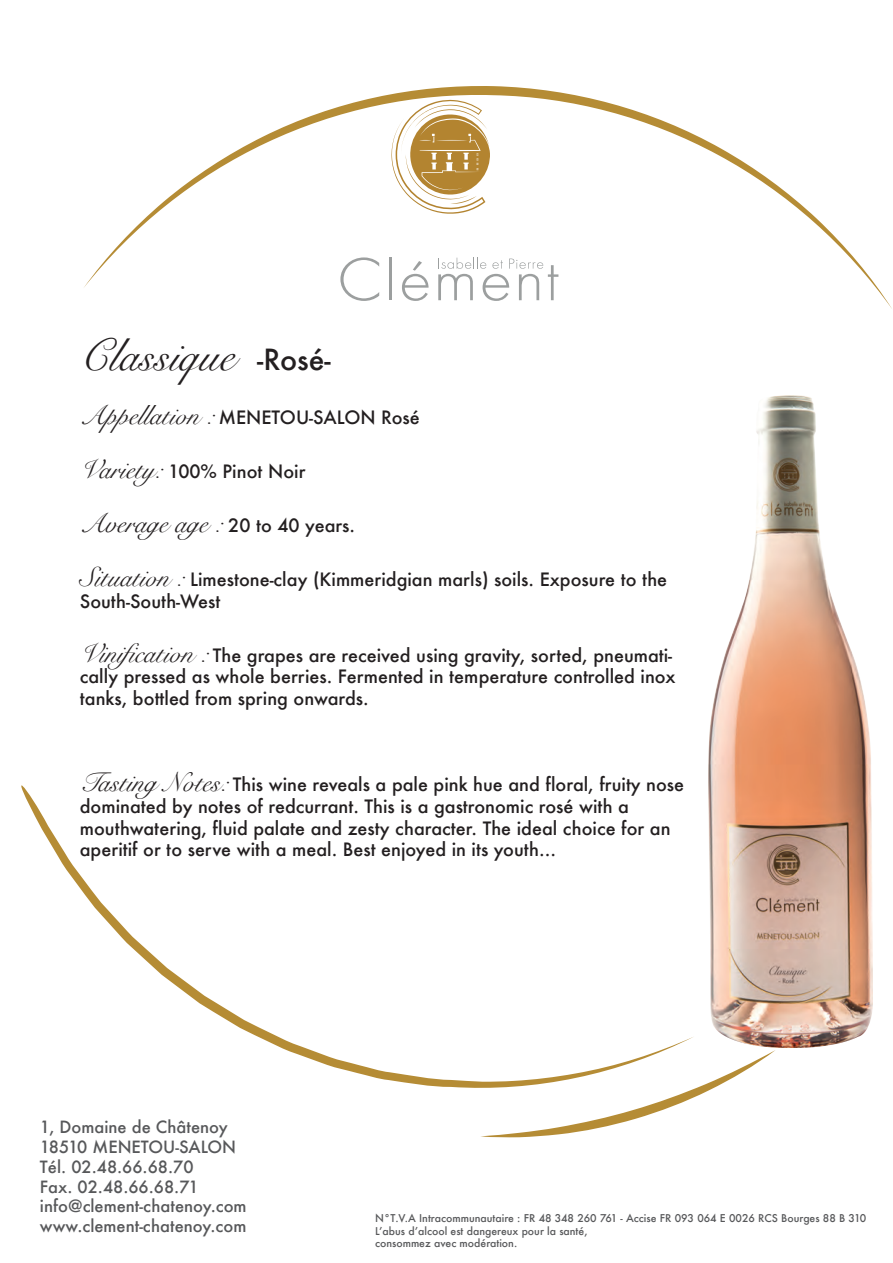
<style>
.page{position:relative;width:893px;height:1263px;background:#fff}
.page>*{position:absolute;margin:0;border:0;box-sizing:border-box;transform-origin:0 0}
.t1{font:45px "Snell Roundhand";color:#231f20}
.t2{font:500 18px/21.6px "Futura";color:#231f20}
.t3{font:500 16.5px/19.8px "Futura";color:#57585a}
.t4{font:500 10.5px/12.6px "Futura";color:#57585a}
.s1{font-family:"Futura";font-weight:500;font-size:28.5px}
.s2{font-family:"Snell Roundhand";font-weight:400;font-size:27px}
</style>
<div class="page">
<svg style="left:84px;top:86px;width:808px;height:223px"></svg>
<svg style="left:481px;top:1050px;width:294px;height:87px"></svg>
<svg style="left:21px;top:785px;width:673px;height:307px"></svg>
<svg style="left:340px;top:257px;width:39px;height:44px"></svg>
<hr style="left:389px;top:257px;width:3px;height:43px;background:#9c9f9f">
<svg style="left:402px;top:261px;width:27px;height:40px"></svg>
<svg style="left:438px;top:258px;width:120px;height:43px"></svg>
<svg style="left:391px;top:100px;width:99px;height:114px"></svg>
<img style="left:709px;top:396px;width:164px;height:651px">
<h1 class="t1" style="left:80px;top:320px;width:252px">Classique <span class="s1">-Rosé-</span></h1>
<p class="t2" style="left:80px;top:406px;width:341px"><span class="s2">Appellation :</span> MENETOU-SALON Rosé</p>
<p class="t2" style="left:80px;top:460px;width:227px"><span class="s2">Variety:</span> 100% Pinot Noir</p>
<p class="t2" style="left:80px;top:514px;width:277px"><span class="s2">Average age :</span> 20 to 40 years.</p>
<p class="t2" style="left:80px;top:568px;width:589px"><span class="s2">Situation :</span> Limestone-clay (Kimmeridgian marls) soils. Exposure to the<br>South-South-West</p>
<p class="t2" style="left:80px;top:644px;width:597px"><span class="s2">Vinification :</span> The grapes are received using gravity, sorted, pneumati&shy;cally pressed as whole berries. Fermented in temperature controlled inox tanks, bottled from spring onwards.</p>
<p class="t2" style="left:80px;top:774px;width:606px"><span class="s2">Tasting Notes:</span> This wine reveals a pale pink hue and floral, fruity nose dominated by notes of redcurrant. This is a gastronomic rosé with a mouthwatering, fluid palate and zesty character. The ideal choice for an aperitif or to serve with a meal. Best enjoyed in its youth…</p>
<p class="t3" style="left:40px;top:1117px;width:208px">1, Domaine de Châtenoy<br>18510 MENETOU-SALON<br>Tél. 02.48.66.68.70<br>Fax. 02.48.66.68.71 info@clement-chatenoy.com www.clement-chatenoy.com</p>
<p class="t4" style="left:375px;top:1212px;width:493px">N°T.V.A Intracommunautaire : FR 48 348 260 761 - Accise FR 093 064 E 0026 RCS Bourges 88 B 310<br>Lʼabus dʼalcool est dangereux pour la santé,<br>consommez avec modération.</p>
</div>
